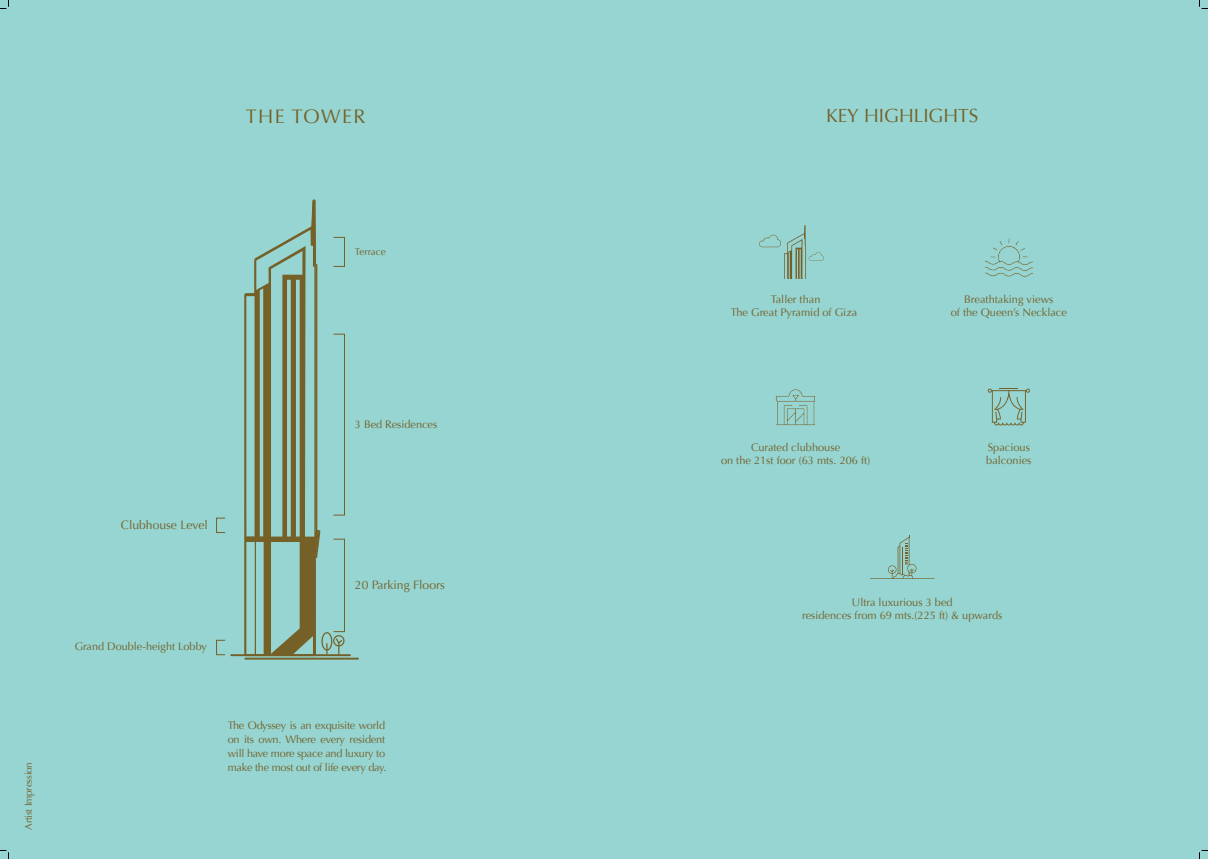
<style>
.page{position:relative;width:1208px;height:859px;background:#96d5d2}
.page>*{position:absolute;margin:0;border:0;box-sizing:border-box;transform-origin:0 0}
.t1{font:19.6px "Optima";letter-spacing:.08em;color:#756027}
.t2{font:19px "Optima";color:#756027}
.t3{font:12.1px "Optima";color:#756027}
.t4{font:11px/13.2px "Optima";color:#756027;text-align:center}
.t5{font:10.9px/14px "Optima";letter-spacing:-.02em;color:#756028}
.t6{font:10.9px "Optima";color:#756027}
.t7{font:9.9px "Optima";letter-spacing:-.02em;color:#756028}
.t8{font:9.9px "Optima";color:#756027}
</style>
<div class="page">
<div style="left:216px;top:518px;width:9px;height:15px;border:1px solid #756028"></div>
<div style="left:216px;top:640px;width:9px;height:15px;border:1px solid #756028"></div>
<hr style="left:230px;top:654px;width:121px;height:2px;background:#756027">
<hr style="left:244px;top:658px;width:115px;height:2px;background:#756027">
<svg style="left:244px;top:199px;width:101px;height:456px"></svg>
<svg style="left:984px;top:238px;width:49px;height:39px"></svg>
<svg style="left:870px;top:535px;width:64px;height:44px"></svg>
<svg style="left:987px;top:388px;width:43px;height:38px"></svg>
<svg style="left:776px;top:389px;width:39px;height:37px"></svg>
<svg style="left:759px;top:225px;width:65px;height:54px"></svg>
<svg style="left:0;top:0;width:9px;height:9px"></svg>
<svg style="left:1199px;top:0;width:9px;height:9px"></svg>
<svg style="left:0;top:850px;width:9px;height:9px"></svg>
<svg style="left:1199px;top:850px;width:9px;height:9px"></svg>
<h1 class="t1" style="left:246px;top:105px;width:121px">THE TOWER</h1>
<h2 class="t2" style="left:826px;top:105px;width:154px">KEY HIGHLIGHTS</h2>
<p class="t8" style="left:355px;top:246px;width:32px">Terrace</p>
<p class="t7" style="left:23px;top:830px;width:69px;rotate:-90deg">Artist Impression</p>
<p class="t6" style="left:355px;top:418px;width:84px">3 Bed Residences</p>
<p class="t3" style="left:121px;top:518px;width:88px">Clubhouse Level</p>
<p class="t6" style="left:75px;top:640px;width:134px">Grand Double-height Lobby</p>
<p class="t3" style="left:355px;top:578px;width:91px">20 Parking Floors</p>
<p class="t5" style="left:228px;top:718px;width:160px">The Odyssey is an exquisite world on its own. Where every resident will have more space and luxury to make the most out of life every day.</p>
<p class="t4" style="left:731px;top:293px;width:128px">Taller than<br>The Great Pyramid of Giza</p>
<p class="t4" style="left:950px;top:293px;width:118px">Breathtaking views<br>of the Queen’s Necklace</p>
<p class="t4" style="left:721px;top:441px;width:151px">Curated clubhouse<br>on the 21st foor (63 mts. 206 ft)</p>
<p class="t4" style="left:986px;top:441px;width:47px;text-align:left">Spacious balconies</p>
<p class="t4" style="left:802px;top:596px;width:202px">Ultra luxurious 3 bed<br>residences from 69 mts.(225 ft) &amp; upwards</p>
</div>
